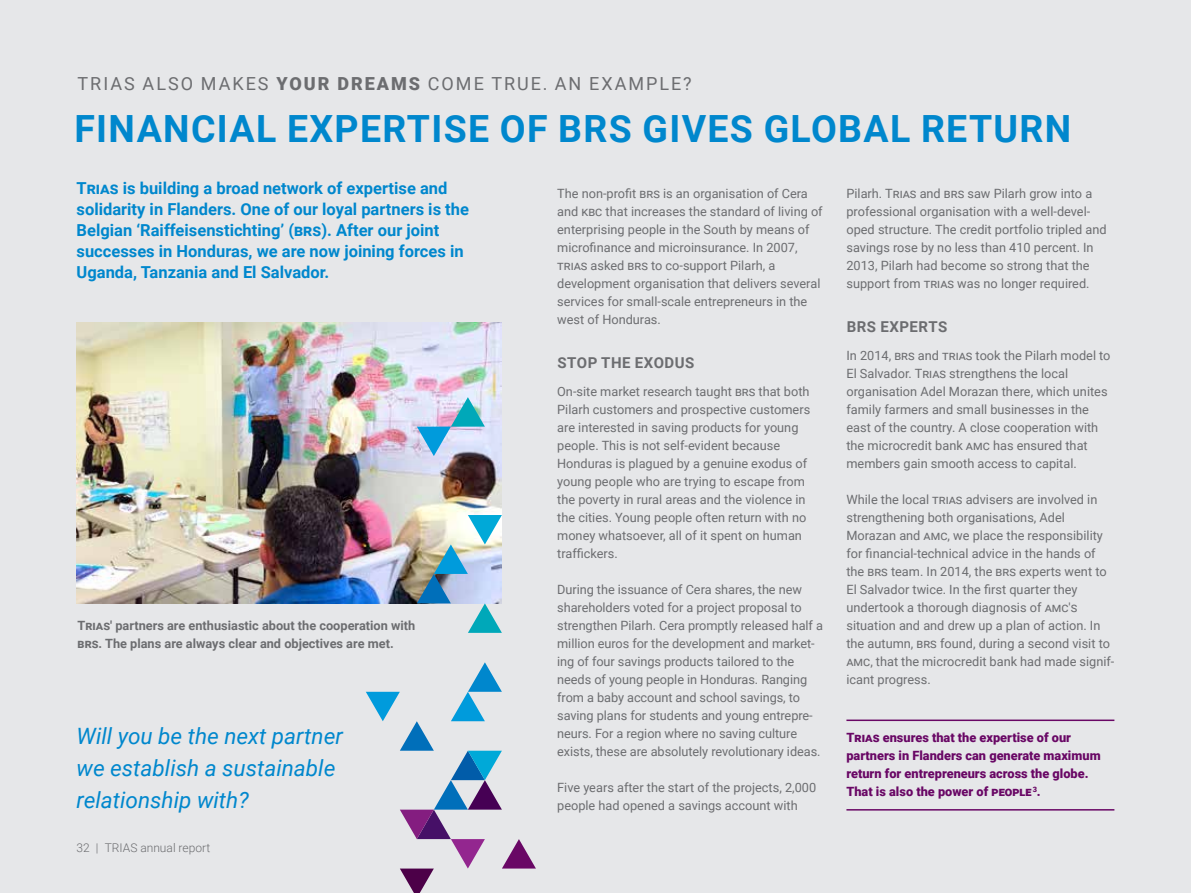
<style>
.page{position:relative;width:1191px;height:893px;background:#e6e7e9}
.page>*{position:absolute;margin:0;border:0;box-sizing:border-box;transform-origin:0 0}
.t1{font:700 37.5px "Roboto";letter-spacing:.035em;color:#0087cd}
.t2{font:italic 22.5px/32.2px "Roboto";color:#0087cd}
.t3{font:18px "Roboto";letter-spacing:.11em;color:#6c6d70}
.t4{font:700 16.5px/21px "Roboto";color:#0087cd}
.t5{font:700 15px "Roboto";letter-spacing:.035em;color:#6c6d70}
.t6{font:12.75px/18px "Roboto";color:#6c6d70}
.t7{font:900 12.75px/18px "Roboto";color:#690765}
.t8{font:700 12.75px/18px "Roboto";color:#6c6d70}
.t9{font:300 12px "Roboto";color:#6c6d70}
.s1{font-weight:900}
</style>
<div class="page">
<img style="left:77px;top:322px;width:425px;height:282px">
<hr style="left:846px;top:719px;width:268px;height:2px;background:#690765">
<hr style="left:846px;top:809px;width:268px;height:2px;background:#690765">
<svg style="left:366px;top:662px;width:170px;height:231px"></svg>
<img style="left:417px;top:515px;width:85px;height:118px">
<svg style="left:417px;top:397px;width:68px;height:59px"></svg>
<h3 class="t3" style="left:78px;top:71px;width:615px">TRIAS ALSO MAKES <span class="s1">YOUR DREAMS</span> COME TRUE. AN EXAMPLE?</h3>
<h1 class="t1" style="left:74px;top:103px;width:998px">FINANCIAL EXPERTISE OF BRS GIVES GLOBAL RETURN</h1>
<p class="t4" style="left:77px;top:177px;width:394px">Trias is building a broad network of expertise and solidarity in Flanders. One of our loyal partners is the Belgian ‘Raiffeisenstichting’ (BRS). After our joint successes in Honduras, we are now joining forces in Uganda, Tanzania and El Salvador.</p>
<p class="t8" style="left:78px;top:616px;width:339px">Trias' partners are enthusiastic about the cooperation with<br>BRS. The plans are always clear and objectives are met.</p>
<h2 class="t2" style="left:77px;top:719px;width:268px">Will you be the next partner we establish a sustainable relationship with?</h2>
<p class="t9" style="left:77px;top:839px;width:135px">32 | TRIAS annual report</p>
<p class="t6" style="left:557px;top:184px;width:267px">The non-profit BRS is an organisation of Cera and KBC that increases the standard of living of enterprising people in the South by means of microfinance and microinsurance. In 2007, trias asked BRS to co-support Pilarh, a development organisation that delivers several services for small-scale entrepreneurs in the west of Honduras.</p>
<p class="t5" style="left:557px;top:352px;width:138px">STOP THE EXODUS</p>
<p class="t6" style="left:557px;top:382px;width:254px">On-site market research taught BRS that both Pilarh customers and prospective customers are interested in saving products for young people. This is not self-evident because Honduras is plagued by a genuine exodus of young people who are trying to escape from the poverty in rural areas and the violence in the cities. Young people often return with no money whatsoever, all of it spent on human traffickers.</p>
<p class="t6" style="left:557px;top:580px;width:267px">During the issuance of Cera shares, the new shareholders voted for a project proposal to strengthen Pilarh. Cera promptly released half a million euros for the development and market&shy;ing of four savings products tailored to the needs of young people in Honduras. Ranging from a baby account and school savings, to saving plans for students and young entrepre&shy;neurs. For a region where no saving culture exists, these are absolutely revolutionary ideas.</p>
<p class="t6" style="left:557px;top:778px;width:260px">Five years after the start of the projects, 2,000 people had opened a savings account with</p>
<p class="t6" style="left:846px;top:184px;width:262px">Pilarh. Trias and BRS saw Pilarh grow into a professional organisation with a well-devel&shy;oped structure. The credit portfolio tripled and savings rose by no less than 410 percent. In 2013, Pilarh had become so strong that the support from trias was no longer required.</p>
<p class="t5" style="left:846px;top:316px;width:102px">BRS EXPERTS</p>
<p class="t6" style="left:846px;top:346px;width:266px">In 2014, BRS and trias took the Pilarh model to El Salvador. Trias strengthens the local organisation Adel Morazan there, which unites family farmers and small businesses in the east of the country. A close cooperation with the microcredit bank AMC has ensured that members gain smooth access to capital.</p>
<p class="t6" style="left:846px;top:490px;width:269px">While the local trias advisers are involved in strengthening both organisations, Adel Morazan and AMC, we place the responsibility for financial-technical advice in the hands of the BRS team. In 2014, the BRS experts went to El Salvador twice. In the first quarter they undertook a thorough diagnosis of AMC's situation and and drew up a plan of action. In the autumn, BRS found, during a second visit to AMC, that the microcredit bank had made signif&shy;icant progress.</p>
<p class="t7" style="left:846px;top:728px;width:256px">Trias ensures that the expertise of our partners in Flanders can generate maximum return for entrepreneurs across the globe.<br>That is also the power of people<sup>3</sup>.</p>
</div>
